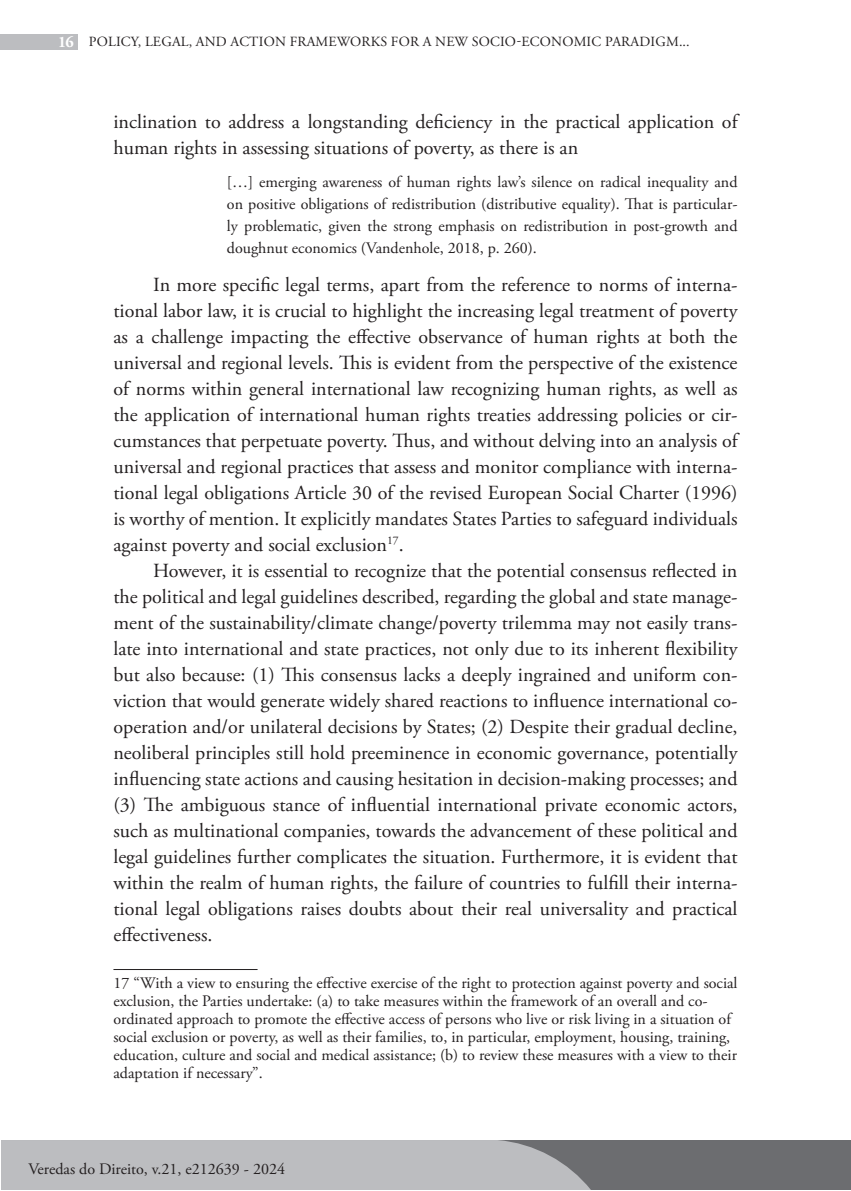
<style>
.page{position:relative;width:851px;height:1191px;background:#fff}
.page>*{position:absolute;margin:0;border:0;box-sizing:border-box;transform-origin:0 0}
.t1{font:20px/26px "Adobe Garamond Pro";color:#231f20;text-align:justify}
.t2{font:16px/18px "Adobe Garamond Pro";color:#231f20;text-align:justify}
.t3{font:14px "Adobe Garamond Pro";letter-spacing:.015em;color:#231f20}
.s1{font-weight:700;font-size:16px;color:#fff}
</style>
<div class="page">
<div style="left:1px;top:1140px;width:849px;height:50px;background:#6c6d70"></div>
<div style="left:0;top:34px;width:77px;height:16px;background:#bcbdc0"></div>
<div style="left:1px;top:1140px;width:590px;height:50px;background:#bcbdc0"></div>
<hr style="left:113px;top:969px;width:144px;height:1px;background:#231f20">
<p class="t3" style="left:59px;top:34px;width:632px"><span class="s1">16</span> POLICY, LEGAL, AND ACTION FRAMEWORKS FOR A NEW SOCIO-ECONOMIC PARADIGM...</p>
<p class="t1" style="left:113px;top:109px;width:625px">inclination to address a longstanding deficiency in the practical application of human rights in assessing situations of poverty, as there is an</p>
<p class="t2" style="left:227px;top:172px;width:512px;line-height:22px">[…] emerging awareness of human rights law’s silence on radical inequality and on positive obligations of redistribution (distributive equality). That is particular&shy;ly problematic, given the strong emphasis on redistribution in post-growth and doughnut economics (Vandenhole, 2018, p. 260).</p>
<p class="t1" style="left:113px;top:272px;width:625px;text-indent:40px">In more specific legal terms, apart from the reference to norms of interna&shy;tional labor law, it is crucial to highlight the increasing legal treatment of poverty as a challenge impacting the effective observance of human rights at both the universal and regional levels. This is evident from the perspective of the existence of norms within general international law recognizing human rights, as well as the application of international human rights treaties addressing policies or cir&shy;cumstances that perpetuate poverty. Thus, and without delving into an analysis of universal and regional practices that assess and monitor compliance with interna&shy;tional legal obligations Article 30 of the revised European Social Charter (1996) is worthy of mention. It explicitly mandates States Parties to safeguard individuals against poverty and social exclusion<sup>17</sup>.</p>
<p class="t1" style="left:113px;top:558px;width:625px;text-indent:40px">However, it is essential to recognize that the potential consensus reflected in the political and legal guidelines described, regarding the global and state manage&shy;ment of the sustainability/climate change/poverty trilemma may not easily trans&shy;late into international and state practices, not only due to its inherent flexibility but also because: (1) This consensus lacks a deeply ingrained and uniform con&shy;viction that would generate widely shared reactions to influence international co&shy;operation and/or unilateral decisions by States; (2) Despite their gradual decline, neoliberal principles still hold preeminence in economic governance, potentially influencing state actions and causing hesitation in decision-making processes; and (3) The ambiguous stance of influential international private economic actors, such as multinational companies, towards the advancement of these political and legal guidelines further complicates the situation. Furthermore, it is evident that within the realm of human rights, the failure of countries to fulfill their interna&shy;tional legal obligations raises doubts about their real universality and practical effectiveness.</p>
<p class="t2" style="left:113px;top:974px;width:625px;text-align:left">17 “With a view to ensuring the effective exercise of the right to protection against poverty and social exclusion, the Parties undertake: (a) to take measures within the framework of an overall and co&shy;ordinated approach to promote the effective access of persons who live or risk living in a situation of social exclusion or poverty, as well as their families, to, in particular, employment, housing, training, education, culture and social and medical assistance; (b) to review these measures with a view to their adaptation if necessary”.</p>
<p class="t2" style="left:28px;top:1160px;width:258px">Veredas do Direito, v.21, e212639 - 2024</p>
</div>
